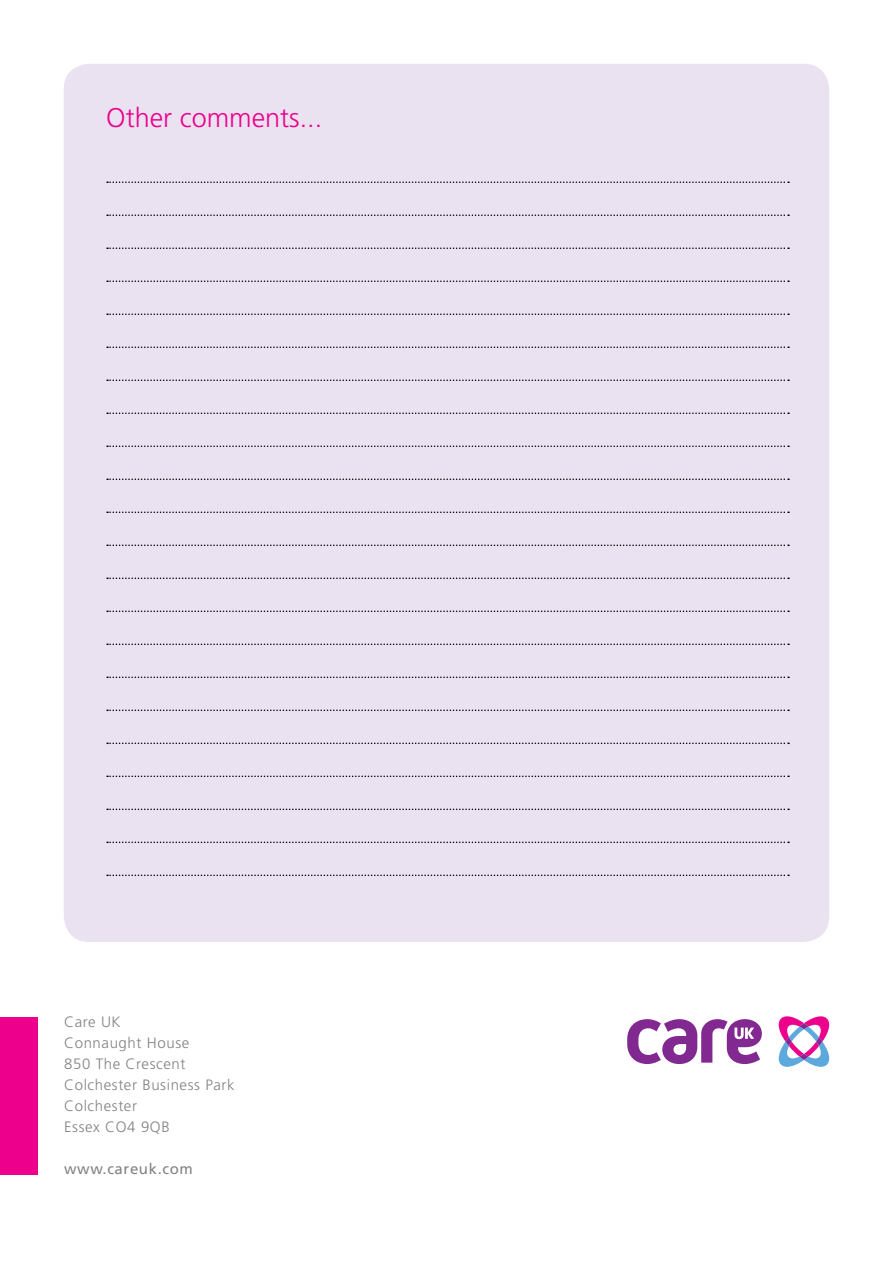
<style>
.page{position:relative;width:893px;height:1263px;background:#fff}
.page>*{position:absolute;margin:0;border:0;box-sizing:border-box;transform-origin:0 0}
.t1{font:300 27px "Frutiger";color:#ec008c}
.t2{font:300 15px/21px "Frutiger";letter-spacing:.04em;color:#808285}
.t3{font:15px "Frutiger";letter-spacing:.04em;color:#808285}
</style>
<div class="page">
<svg style="left:779px;top:1016px;width:50px;height:51px"></svg>
<svg style="left:627px;top:1019px;width:135px;height:45px"></svg>
<div style="left:0;top:1017px;width:38px;height:158px;background:#ec008c"></div>
<div style="left:64px;top:64px;width:765px;height:878px;background:#eae2f0;border-radius:26px"></div>
<svg style="left:107px;top:181px;width:682px;height:2px"></svg>
<svg style="left:107px;top:214px;width:682px;height:2px"></svg>
<svg style="left:107px;top:247px;width:682px;height:2px"></svg>
<svg style="left:107px;top:280px;width:682px;height:2px"></svg>
<svg style="left:107px;top:313px;width:682px;height:2px"></svg>
<svg style="left:107px;top:346px;width:682px;height:2px"></svg>
<svg style="left:107px;top:379px;width:682px;height:2px"></svg>
<svg style="left:107px;top:412px;width:682px;height:2px"></svg>
<svg style="left:107px;top:445px;width:682px;height:2px"></svg>
<svg style="left:107px;top:478px;width:682px;height:2px"></svg>
<svg style="left:107px;top:511px;width:682px;height:2px"></svg>
<svg style="left:107px;top:544px;width:682px;height:2px"></svg>
<svg style="left:107px;top:577px;width:682px;height:2px"></svg>
<svg style="left:107px;top:610px;width:682px;height:2px"></svg>
<svg style="left:107px;top:643px;width:682px;height:2px"></svg>
<svg style="left:107px;top:676px;width:682px;height:2px"></svg>
<svg style="left:107px;top:709px;width:682px;height:2px"></svg>
<svg style="left:107px;top:742px;width:682px;height:2px"></svg>
<svg style="left:107px;top:775px;width:682px;height:2px"></svg>
<svg style="left:107px;top:808px;width:682px;height:2px"></svg>
<svg style="left:107px;top:841px;width:682px;height:2px"></svg>
<svg style="left:107px;top:874px;width:682px;height:2px"></svg>
<h1 class="t1" style="left:106px;top:103px;width:217px">Other comments...</h1>
<p class="t2" style="left:64px;top:1011px;width:172px">Care UK<br>Connaught House<br>850 The Crescent<br>Colchester Business Park<br>Colchester<br>Essex CO4 9QB</p>
<p class="t3" style="left:64px;top:1160px;width:130px">www.careuk.com</p>
</div>
